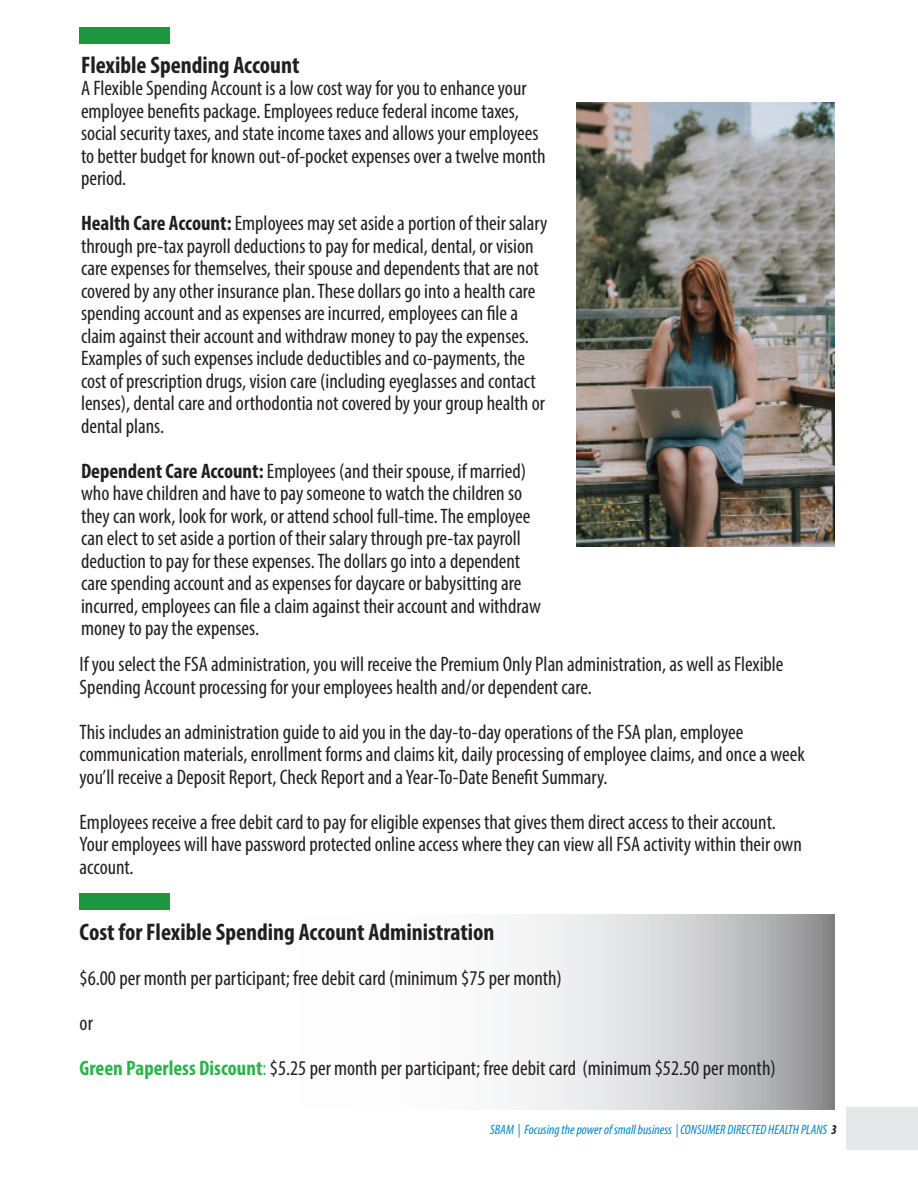
<style>
.page{position:relative;width:918px;height:1188px;background:#fff}
.page>*{position:absolute;margin:0;border:0;box-sizing:border-box;transform-origin:0 0}
.Paragraph_Style_1{font:700 condensed 24px "Myriad Pro";color:#231f20}
.Paragraph_Style_1-2{font:condensed 21px/22.5px "Myriad Pro";color:#231f20}
.t1{font:italic condensed 13.5px "Myriad Pro";color:#0082c4}
.s1{font-weight:700}
.s2{font-weight:700;color:#2cb34b}
.s3{color:#2cb34b}
.s4{font-weight:700;color:#231f20}
</style>
<div class="page">
<div style="left:846px;top:1107px;width:72px;height:42px;background:#e6e7e9"></div>
<div style="left:79px;top:27px;width:91px;height:17px;background:#1c963f"></div>
<svg style="left:524px;top:915px;width:311px;height:194px;background:#cccdce"></svg>
<img style="left:577px;top:102px;width:258px;height:445px">
<div style="left:79px;top:893px;width:91px;height:17px;background:#1c963f"></div>
<p class="Paragraph_Style_1" style="left:81px;top:50px;width:220px">Flexible Spending Account</p>
<p class="Paragraph_Style_1-2" style="left:81px;top:77px;width:466px">A Flexible Spending Account is a low cost way for you to enhance your employee benefits package. Employees reduce federal income taxes, social security taxes, and state income taxes and allows your employees to better budget for known out-of-pocket expenses over a twelve month period.</p>
<p class="Paragraph_Style_1-2" style="left:81px;top:212px;width:468px"><span class="s1">Health Care Account:</span> Employees may set aside a portion of their salary through pre-tax payroll deductions to pay for medical, dental, or vision care expenses for themselves, their spouse and dependents that are not covered by any other insurance plan. These dollars go into a health care spending account and as expenses are incurred, employees can file a claim against their account and withdraw money to pay the expenses.<br>Examples of such expenses include deductibles and co-payments, the cost of prescription drugs, vision care (including eyeglasses and contact lenses), dental care and orthodontia not covered by your group health or dental plans.</p>
<p class="Paragraph_Style_1-2" style="left:81px;top:459px;width:461px"><span class="s1">Dependent Care Account:</span> Employees (and their spouse, if married) who have children and have to pay someone to watch the children so they can work, look for work, or attend school full-time. The employee can elect to set aside a portion of their salary through pre-tax payroll deduction to pay for these expenses. The dollars go into a dependent care spending account and as expenses for daycare or babysitting are incurred, employees can file a claim against their account and withdraw money to pay the expenses.</p>
<p class="Paragraph_Style_1-2" style="left:80px;top:653px;width:705px">If you select the FSA administration, you will receive the Premium Only Plan administration, as well as Flexible<br>Spending Account processing for your employees health and/or dependent care.</p>
<p class="Paragraph_Style_1-2" style="left:80px;top:720px;width:727px">This includes an administration guide to aid you in the day-to-day operations of the FSA plan, employee communication materials, enrollment forms and claims kit, daily processing of employee claims, and once a week you’ll receive a Deposit Report, Check Report and a Year-To-Date Benefit Summary.</p>
<p class="Paragraph_Style_1-2" style="left:80px;top:810px;width:724px">Employees receive a free debit card to pay for eligible expenses that gives them direct access to their account.<br>Your employees will have password protected online access where they can view all FSA activity within their own account.</p>
<p class="Paragraph_Style_1" style="left:80px;top:917px;width:416px">Cost for Flexible Spending Account Administration</p>
<p class="Paragraph_Style_1-2" style="left:80px;top:967px;width:484px">$6.00 per month per participant; free debit card (minimum $75 per month)</p>
<p class="Paragraph_Style_1-2" style="left:80px;top:1012px;width:15px">or</p>
<p class="Paragraph_Style_1-2" style="left:80px;top:1057px;width:698px"><span class="s2">Green Paperless Discount</span><span class="s3">:</span> $5.25 per month per participant; free debit card (minimum $52.50 per month)</p>
<p class="t1" style="left:490px;top:1121px;width:348px">SBAM | Focusing the power of small business | CONSUMER DIRECTED HEALTH PLANS <span class="s4">3</span></p>
</div>
